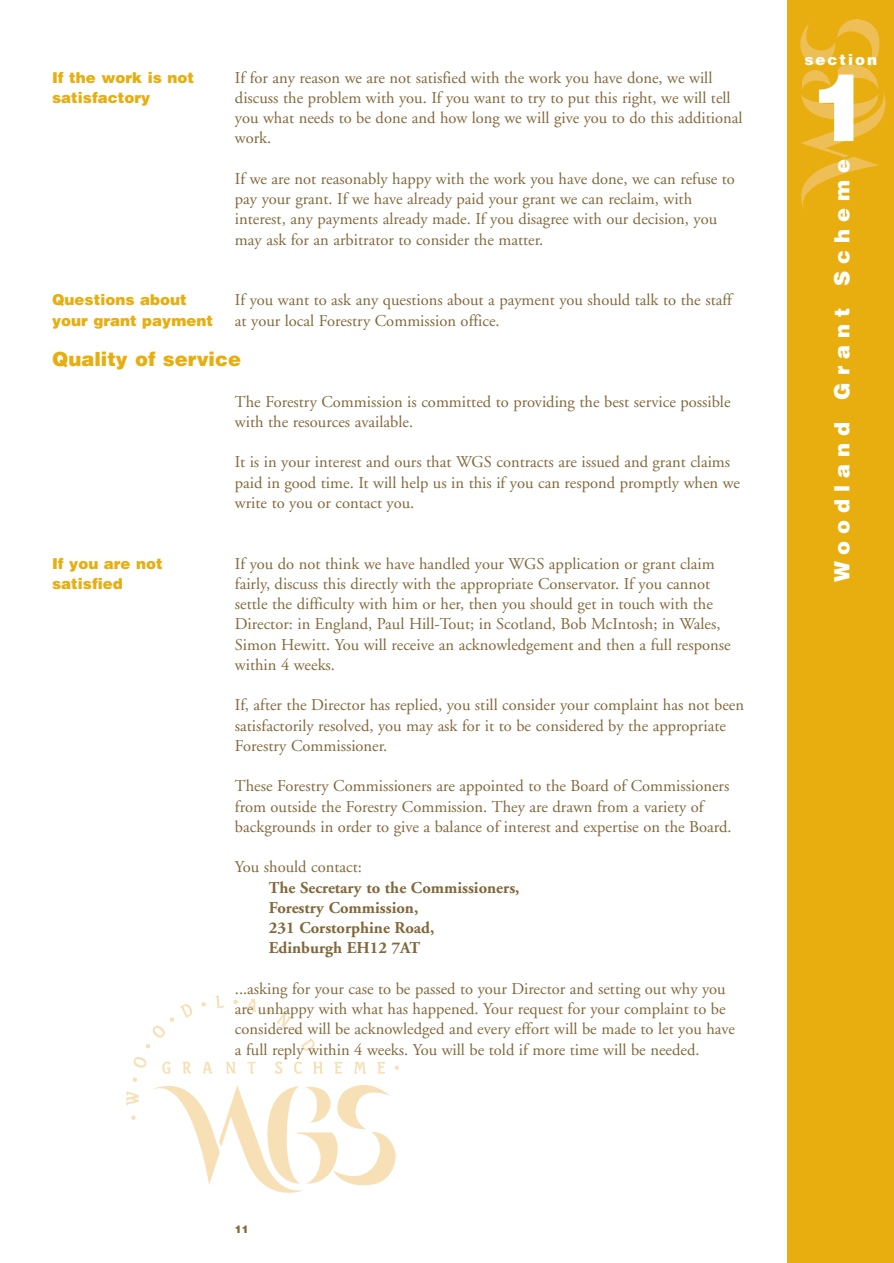
<style>
.page{position:relative;width:894px;height:1263px;background:#fff}
.page>*{position:absolute;margin:0;border:0;box-sizing:border-box;transform-origin:0 0}
.t1{font:900 93px "Helvetica";color:#fff}
.t2{font:900 21px "Helvetica";letter-spacing:.335em;color:#fff}
.t3{font:900 19.5px "Helvetica";color:#e8ae10}
.t4{font:16.5px/20.2px "Adobe Garamond";color:#81683b}
.t5{font:700 16.5px/20.2px "Adobe Garamond";color:#81683b}
.t6{font:900 15px/20.2px "Helvetica";color:#e8ae10}
.t7{font:900 15px "Helvetica";letter-spacing:.135em;color:#fff}
.t8{font:900 10.5px "Helvetica";color:#81683b}
</style>
<div class="page">
<img style="left:126px;top:995px;width:273px;height:198px">
<div style="left:788px;top:0;width:106px;height:1263px;background:#e8ae10"></div>
<img style="left:800px;top:19px;width:86px;height:190px">
<p class="t6" style="left:52px;top:68px;width:143px">If the work is not satisfactory</p>
<p class="t6" style="left:52px;top:291px;width:162px">Questions about your grant payment</p>
<p class="t4" style="left:235px;top:69px;width:509px">If for any reason we are not satisfied with the work you have done, we will discuss the problem with you. If you want to try to put this right, we will tell you what needs to be done and how long we will give you to do this additional work.</p>
<p class="t4" style="left:235px;top:170px;width:502px">If we are not reasonably happy with the work you have done, we can refuse to pay your grant. If we have already paid your grant we can reclaim, with interest, any payments already made. If you disagree with our decision, you may ask for an arbitrator to consider the matter.</p>
<p class="t4" style="left:235px;top:291px;width:499px">If you want to ask any questions about a payment you should talk to the staff at your local Forestry Commission office.</p>
<p class="t3" style="left:52px;top:352px;width:190px">Quality of service</p>
<p class="t6" style="left:52px;top:554px;width:112px">If you are not satisfied</p>
<p class="t4" style="left:235px;top:393px;width:497px">The Forestry Commission is committed to providing the best service possible with the resources available.</p>
<p class="t4" style="left:235px;top:453px;width:507px">It is in your interest and ours that WGS contracts are issued and grant claims paid in good time. It will help us in this if you can respond promptly when we write to you or contact you.</p>
<p class="t4" style="left:235px;top:555px;width:497px">If you do not think we have handled your WGS application or grant claim fairly, discuss this directly with the appropriate Conservator. If you cannot settle the difficulty with him or her, then you should get in touch with the Director: in England, Paul Hill-Tout; in Scotland, Bob McIntosh; in Wales, Simon Hewitt. You will receive an acknowledgement and then a full response within 4 weeks.</p>
<p class="t4" style="left:235px;top:696px;width:511px">If, after the Director has replied, you still consider your complaint has not been satisfactorily resolved, you may ask for it to be considered by the appropriate<br>Forestry Commissioner.</p>
<p class="t4" style="left:235px;top:777px;width:498px">These Forestry Commissioners are appointed to the Board of Commissioners from outside the Forestry Commission. They are drawn from a variety of backgrounds in order to give a balance of interest and expertise on the Board.</p>
<p class="t4" style="left:235px;top:858px;width:129px">You should contact:</p>
<p class="t5" style="left:269px;top:879px;width:252px">The Secretary to the Commissioners,<br>Forestry Commission,<br>231 Corstorphine Road,<br>Edinburgh EH12 7AT</p>
<p class="t4" style="left:235px;top:980px;width:502px">...asking for your case to be passed to your Director and setting out why you are unhappy with what has happened. Your request for your complaint to be considered will be acknowledged and every effort will be made to let you have a full reply within 4 weeks. You will be told if more time will be needed.</p>
<p class="t7" style="left:804px;top:55px;width:74px">section</p>
<h1 class="t1" style="left:810px;top:74px;width:64px">1</h1>
<p class="t2" style="left:834px;top:582px;width:425px;rotate:-90deg">Woodland Grant Scheme</p>
<p class="t8" style="left:235px;top:1226px;width:16px">11</p>
</div>
